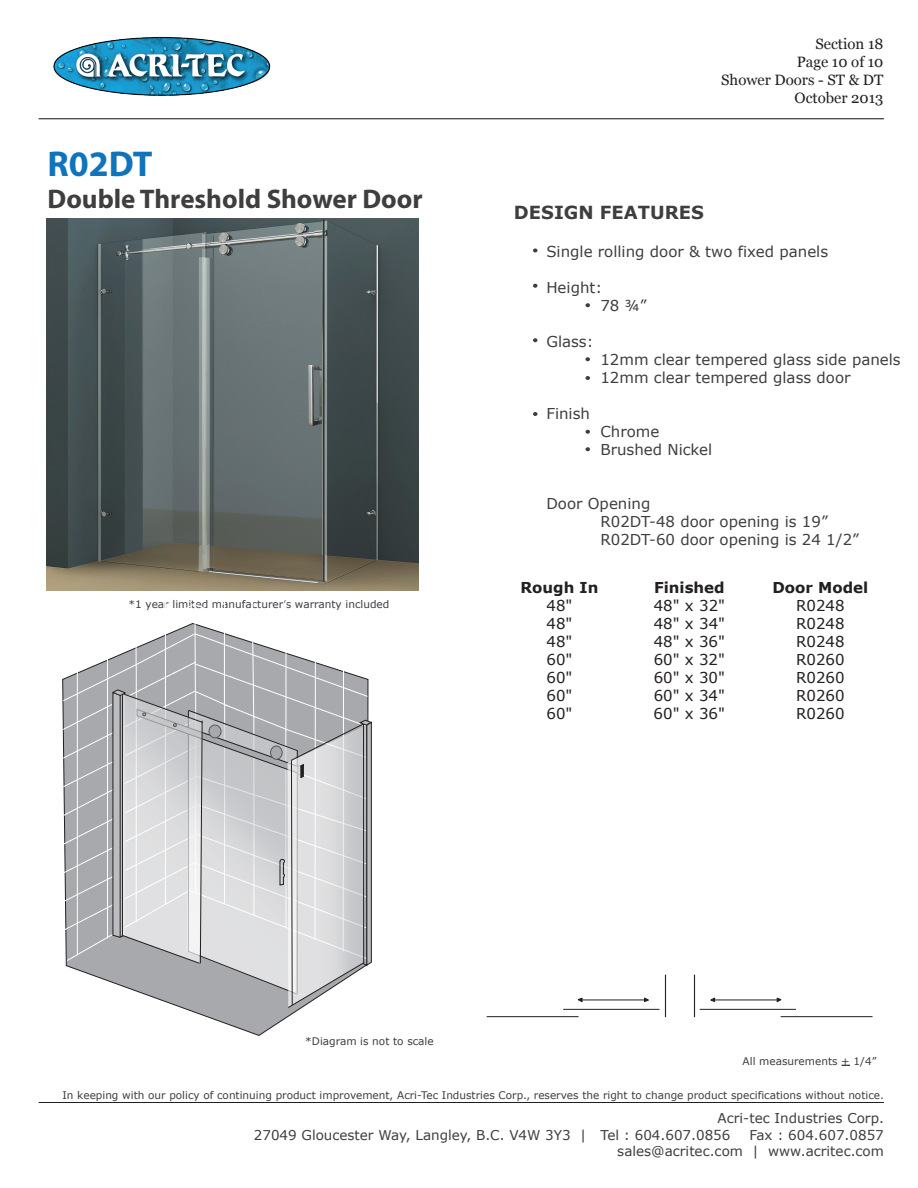
<style>
.page{position:relative;width:918px;height:1188px;background:#fff}
.page>*{position:absolute;margin:0;border:0;box-sizing:border-box;transform-origin:0 0}
.t1{font:700 36px "Myriad Pro";color:#1074bc}
.t2{font:700 27px "Myriad Pro";color:#3e3e3f}
.t3{font:700 18px "Verdana";color:#3e3e3f}
.t4{font:15px/18px "Verdana";color:#3e3e3f}
.t5{font:15px/18px "Verdana";color:#231f20;text-align:justify}
.t6{font:15px/18px "Georgia";color:#231f20;text-align:right}
.t7{font:700 15px "Verdana";color:#231f20}
.t8{font:13.5px/16.2px "Verdana";color:#3e3e3f}
.t9{font:10.5px "Verdana";color:#3e3e3f}
</style>
<div class="page">
<hr style="left:39px;top:1102px;width:845px;height:1px;background:#231f20">
<hr style="left:39px;top:118px;width:845px;height:1px;background:#231f20">
<img style="left:50px;top:36px;width:230px;height:84px">
<svg style="left:585px;top:447px;width:5px;height:4px"></svg>
<svg style="left:585px;top:430px;width:5px;height:4px"></svg>
<svg style="left:585px;top:357px;width:5px;height:4px"></svg>
<svg style="left:585px;top:303px;width:5px;height:4px"></svg>
<svg style="left:533px;top:412px;width:4px;height:4px"></svg>
<svg style="left:533px;top:338px;width:4px;height:4px"></svg>
<svg style="left:533px;top:284px;width:4px;height:4px"></svg>
<svg style="left:533px;top:249px;width:4px;height:3px"></svg>
<svg style="left:585px;top:376px;width:5px;height:4px"></svg>
<hr style="left:665px;top:975px;width:1px;height:42px;background:#231f20">
<hr style="left:694px;top:975px;width:1px;height:42px;background:#231f20">
<svg style="left:62px;top:678px;width:240px;height:358px"></svg>
<svg style="left:63px;top:590px;width:309px;height:418px"></svg>
<hr style="left:487px;top:1016px;width:92px;height:1px;background:#231f20">
<hr style="left:563px;top:1009px;width:97px;height:1px;background:#231f20">
<hr style="left:582px;top:1000px;width:62px;height:1px;background:#231f20">
<svg style="left:644px;top:998px;width:5px;height:4px"></svg>
<svg style="left:577px;top:998px;width:6px;height:4px"></svg>
<hr style="left:781px;top:1016px;width:92px;height:1px;background:#231f20">
<hr style="left:700px;top:1009px;width:96px;height:1px;background:#231f20">
<hr style="left:715px;top:1000px;width:62px;height:1px;background:#231f20">
<svg style="left:710px;top:998px;width:5px;height:4px"></svg>
<svg style="left:777px;top:998px;width:5px;height:4px"></svg>
<img style="left:46px;top:219px;width:372px;height:371px">
<h1 class="t1" style="left:48px;top:140px;width:107px">R02DT</h1>
<h2 class="t2" style="left:48px;top:181px;width:377px">Double Threshold Shower Door</h2>
<p class="t9" style="left:129px;top:597px;width:262px">*1 year limited manufacturer’s warranty included</p>
<h3 class="t6" style="left:721px;top:35px;width:164px">Section 18<br>Page 10 of 10<br>Shower Doors - ST &amp; DT<br>October 2013</h3>
<h3 class="t3" style="left:514px;top:199px;width:191px">DESIGN FEATURES</h3>
<h3 class="t4" style="left:546px;top:243px;width:283px">Single rolling door &amp; two fixed panels</h3>
<h3 class="t4" style="left:600px;top:279px;width:48px;text-indent:-54px">Height:<br>78 ¾”</h3>
<h3 class="t4" style="left:546px;top:333px;width:49px">Glass:</h3>
<h3 class="t4" style="left:600px;top:351px;width:302px">12mm clear tempered glass side panels<br>12mm clear tempered glass door</h3>
<h3 class="t4" style="left:546px;top:405px;width:45px">Finish</h3>
<h3 class="t4" style="left:600px;top:423px;width:113px">Chrome<br>Brushed Nickel</h3>
<h3 class="t4" style="left:600px;top:495px;width:260px;text-indent:-54px">Door Opening<br>R02DT-48 door opening is 19”<br>R02DT-60 door opening is 24 1/2”</h3>
<h3 class="t7" style="left:521px;top:577px;width:79px">Rough In</h3>
<h3 class="t5" style="left:547px;top:596px;width:27px">48" 48" 48" 60" 60" 60" 60"</h3>
<h3 class="t7" style="left:654px;top:577px;width:72px">Finished</h3>
<h3 class="t5" style="left:654px;top:596px;width:73px">48" x 32" 48" x 34" 48" x 36" 60" x 32" 60" x 30" 60" x 34" 60" x 36"</h3>
<h3 class="t7" style="left:773px;top:577px;width:97px">Door Model</h3>
<h3 class="t5" style="left:796px;top:596px;width:50px">R0248<br>R0248<br>R0248<br>R0260<br>R0260<br>R0260<br>R0260</h3>
<p class="t9" style="left:305px;top:1034px;width:130px">*Diagram is not to scale</p>
<p class="t9" style="left:743px;top:1054px;width:135px">All measurements + 1/4”</p>
<p class="t9" style="left:63px;top:1088px;width:823px">In keeping with our policy of continuing product improvement, Acri-Tec Industries Corp., reserves the right to change product specifications without notice.</p>
<p class="t8" style="left:254px;top:1110px;width:632px;text-indent:464px">Acri-tec Industries Corp.<br>27049 Gloucester Way, Langley, B.C. V4W 3Y3 | Tel : 604.607.0856</p>
<p class="t8" style="left:617px;top:1126px;width:268px;text-align:right">Fax : 604.607.0857<br>sales@acritec.com | www.acritec.com</p>
</div>
